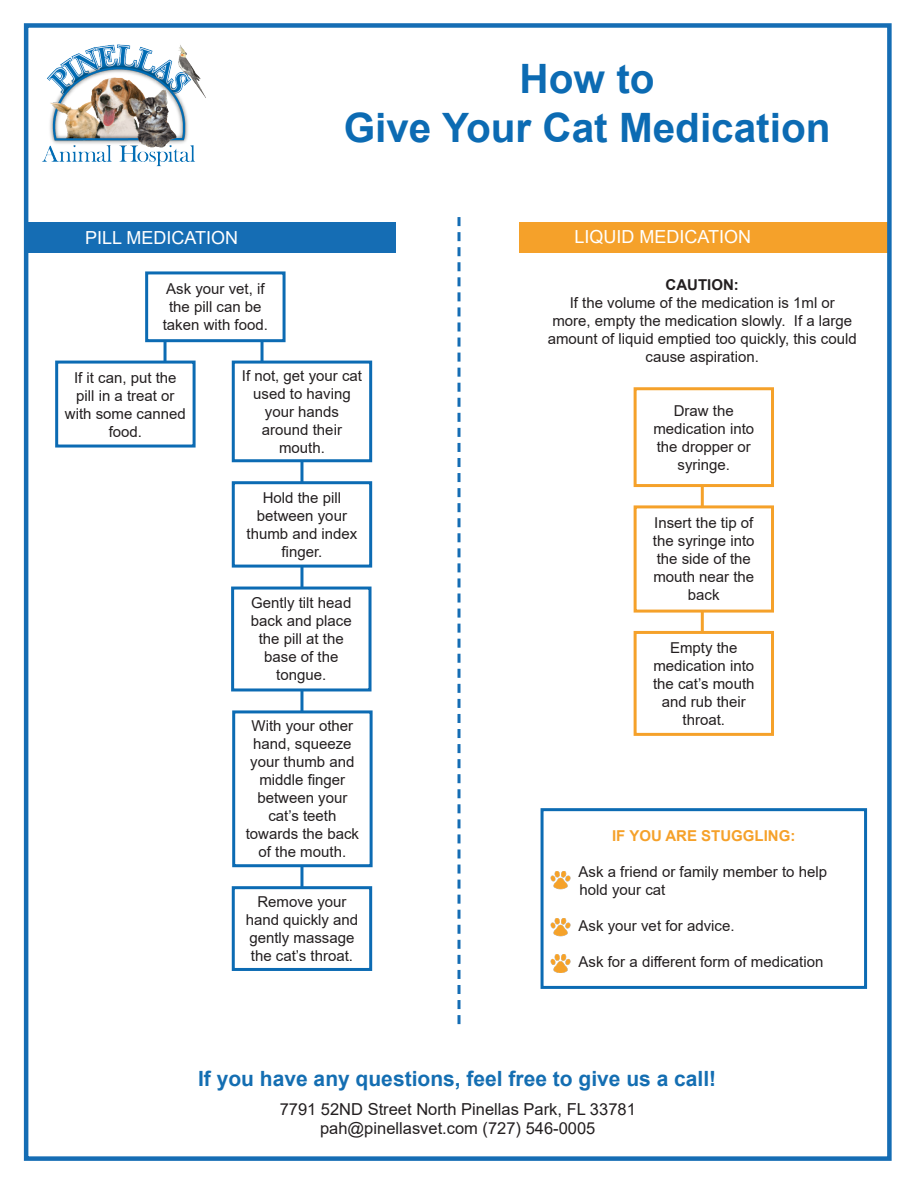
<style>
.page{position:relative;width:918px;height:1188px;background:#fff}
.page>*{position:absolute;margin:0;border:0;box-sizing:border-box;transform-origin:0 0}
.t1{font:700 40.5px/48.6px "Arial";color:#0c6bb3;text-align:center}
.t2{font:700 21px "Arial";color:#146eb2}
.t3{font:18px "Arial";color:#fff}
.t4{font:16.5px/19.8px "Arial";color:#231f20;text-align:center}
.t5{font:15px/18px "Arial";color:#231f20;text-align:center}
.t6{font:700 15px "Arial";color:#f5a12a}
.t7{font:700 15px "Arial";color:#231f20}
</style>
<div class="page">
<img style="left:42px;top:44px;width:164px;height:123px">
<hr style="left:701px;top:437px;width:3px;height:240px;background:#f5a12a">
<hr style="left:261px;top:339px;width:3px;height:31px;background:#0c6bb3">
<hr style="left:164px;top:340px;width:3px;height:31px;background:#0c6bb3">
<hr style="left:300px;top:411px;width:3px;height:517px;background:#0c6bb3">
<div style="left:27px;top:222px;width:368px;height:31px;background:#156db4"></div>
<div style="left:520px;top:222px;width:368px;height:31px;background:#f5a12a"></div>
<div style="left:145px;top:271px;width:141px;height:71px;border:3px solid #0c6bb3"></div>
<div style="left:24px;top:23px;width:868px;height:1138px;border:4px solid #156db4"></div>
<div style="left:233px;top:362px;width:138px;height:99px;background:#fff"></div>
<div style="left:232px;top:361px;width:140px;height:101px;border:3px solid #0c6bb3"></div>
<div style="left:233px;top:483px;width:138px;height:83px;background:#fff"></div>
<div style="left:232px;top:481px;width:140px;height:87px;border:3px solid #0c6bb3"></div>
<div style="left:234px;top:712px;width:137px;height:154px;background:#fff"></div>
<div style="left:232px;top:710px;width:141px;height:157px;border:3px solid #0c6bb3"></div>
<div style="left:233px;top:588px;width:137px;height:102px;background:#fff"></div>
<div style="left:231px;top:587px;width:141px;height:104px;border:3px solid #0c6bb3"></div>
<div style="left:233px;top:888px;width:138px;height:81px;background:#fff"></div>
<div style="left:232px;top:886px;width:140px;height:85px;border:3px solid #0c6bb3"></div>
<div style="left:57px;top:362px;width:137px;height:84px;background:#fff"></div>
<div style="left:55px;top:361px;width:141px;height:87px;border:3px solid #0c6bb3"></div>
<div style="left:634px;top:387px;width:140px;height:100px;border:3px solid #f5a12a"></div>
<div style="left:634px;top:505px;width:140px;height:108px;border:3px solid #f5a12a"></div>
<div style="left:634px;top:631px;width:140px;height:105px;border:3px solid #f5a12a"></div>
<svg style="left:458px;top:217px;width:2px;height:807px"></svg>
<div style="left:541px;top:808px;width:326px;height:181px;border:3px solid #0c6bb3"></div>
<img style="left:551px;top:871px;width:19px;height:18px">
<img style="left:551px;top:918px;width:19px;height:18px">
<img style="left:551px;top:954px;width:19px;height:18px">
<p class="t3" style="left:85px;top:225px;width:155px">PILL MEDICATION</p>
<p class="t1" style="left:344px;top:55px;width:488px">How to<br>Give Your Cat Medication</p>
<p class="t3" style="left:575px;top:224px;width:178px">LIQUID MEDICATION</p>
<p class="t5" style="left:163px;top:280px;width:107px">Ask your vet, if the pill can be taken with food.</p>
<p class="t5" style="left:242px;top:367px;width:122px">If not, get your cat used to having your hands around their mouth.</p>
<p class="t5" style="left:247px;top:488px;width:112px">Hold the pill between your thumb and index finger.</p>
<p class="t5" style="left:65px;top:368px;width:122px">If it can, put the pill in a treat or with some canned food.</p>
<p class="t5" style="left:251px;top:594px;width:102px">Gently tilt head back and place the pill at the base of the tongue.</p>
<p class="t5" style="left:246px;top:717px;width:115px">With your other hand, squeeze your thumb and middle finger between your cat’s teeth towards the back of the mouth.</p>
<p class="t5" style="left:246px;top:893px;width:114px">Remove your hand quickly and gently massage the cat’s throat.</p>
<p class="t7" style="left:666px;top:275px;width:75px">CAUTION:</p>
<p class="t5" style="left:548px;top:294px;width:311px">If the volume of the medication is 1ml or<br>more, empty the medication slowly. If a large amount of liquid emptied too quickly, this could cause aspiration.</p>
<p class="t5" style="left:653px;top:401px;width:102px">Draw the medication into the dropper or syringe.</p>
<p class="t5" style="left:653px;top:514px;width:103px">Insert the tip of the syringe into the side of the mouth near the back</p>
<p class="t5" style="left:653px;top:639px;width:103px">Empty the medication into the cat’s mouth and rub their throat.</p>
<p class="t6" style="left:612px;top:825px;width:185px">IF YOU ARE STUGGLING:</p>
<p class="t5" style="left:579px;top:863px;width:250px;text-align:left">Ask a friend or family member to help hold your cat</p>
<p class="t5" style="left:579px;top:917px;width:157px">Ask your vet for advice.</p>
<p class="t5" style="left:579px;top:953px;width:246px">Ask for a different form of medication</p>
<p class="t2" style="left:198px;top:1064px;width:520px">If you have any questions, feel free to give us a call!</p>
<p class="t4" style="left:280px;top:1099px;width:358px">7791 52ND Street North Pinellas Park, FL 33781 pah@pinellasvet.com (727) 546-0005</p>
</div>
